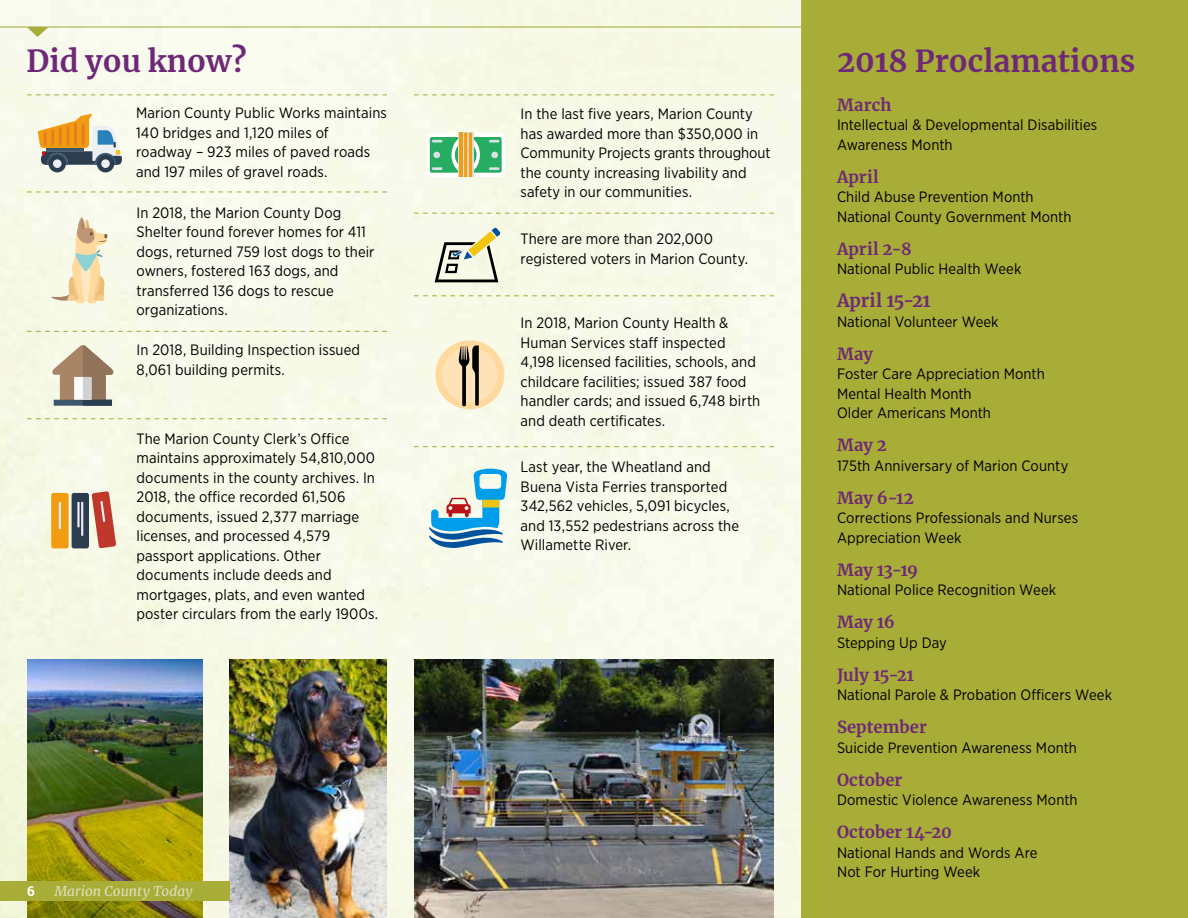
<style>
.page{position:relative;width:1188px;height:918px;background:#fff}
.page>*{position:absolute;margin:0;border:0;box-sizing:border-box;transform-origin:0 0}
.t1{font:700 30px "Merriweather";color:#6f2877}
.t2{font:700 18px "Merriweather";letter-spacing:-.005em;color:#6f2877}
.t3{font:700 16.5px "Merriweather";letter-spacing:.01em;color:#6f2877}
.t4{font:15px/19.5px "Gotham Narrow";letter-spacing:.005em;color:#000}
.t5{font:italic 13.5px "Merriweather";letter-spacing:.005em;color:#e0dfba}
.t6{font:700 13.5px "Roboto Slab";color:#fff}
</style>
<div class="page">
<div style="left:0;top:0;width:801px;height:918px;background:#f7fae9"></div>
<hr style="left:0;top:27px;width:1188px;height:1px;background:#a7ad37">
<img style="left:414px;top:660px;width:360px;height:258px">
<div style="left:801px;top:0;width:387px;height:918px;background:#a7ad37"></div>
<img style="left:230px;top:660px;width:157px;height:258px">
<img style="left:27px;top:660px;width:175px;height:258px">
<svg style="left:27px;top:192px;width:360px;height:1px"></svg>
<svg style="left:27px;top:331px;width:360px;height:1px"></svg>
<svg style="left:27px;top:418px;width:360px;height:1px"></svg>
<svg style="left:27px;top:94px;width:360px;height:1px"></svg>
<svg style="left:414px;top:94px;width:360px;height:1px"></svg>
<svg style="left:51px;top:217px;width:57px;height:90px;background:#eee4c6"></svg>
<svg style="left:27px;top:27px;width:21px;height:10px"></svg>
<div style="left:0;top:881px;width:230px;height:20px;background:#a7ad37"></div>
<div style="left:51px;top:493px;width:18px;height:55px;background:#f29c12;border-radius:2px"></div>
<div style="left:72px;top:493px;width:17px;height:55px;background:#2b3d4f;border-radius:2px"></div>
<hr style="left:59px;top:502px;width:2px;height:27px;background:#edf0f2">
<hr style="left:77px;top:502px;width:3px;height:25px;background:#edf0f2">
<hr style="left:81px;top:502px;width:2px;height:34px;background:#edf0f2">
<svg style="left:92px;top:491px;width:24px;height:57px"></svg>
<svg style="left:414px;top:213px;width:360px;height:1px"></svg>
<svg style="left:414px;top:295px;width:360px;height:1px"></svg>
<div style="left:97px;top:155px;width:17px;height:17px;background:#2b3d4f;border-radius:50%"></div>
<div style="left:48px;top:155px;width:18px;height:17px;background:#2b3d4f;border-radius:50%"></div>
<div style="left:101px;top:159px;width:9px;height:9px;background:#edf0f2;border-radius:50%"></div>
<div style="left:53px;top:159px;width:9px;height:9px;background:#edf0f2;border-radius:50%"></div>
<svg style="left:38px;top:114px;width:85px;height:51px"></svg>
<hr style="left:74px;top:123px;width:3px;height:23px;background:#e67d21">
<hr style="left:67px;top:125px;width:2px;height:21px;background:#e67d21">
<hr style="left:59px;top:128px;width:3px;height:18px;background:#e67d21">
<hr style="left:51px;top:130px;width:3px;height:16px;background:#e67d21">
<hr style="left:44px;top:132px;width:3px;height:14px;background:#e67d21">
<hr style="left:82px;top:123px;width:3px;height:23px;background:#e67d21">
<svg style="left:52px;top:345px;width:61px;height:57px;background:#beab93"></svg>
<div style="left:54px;top:400px;width:58px;height:6px;background:#3d576e"></div>
<div style="left:83px;top:400px;width:29px;height:6px;background:#2b3d4f"></div>
<div style="left:74px;top:377px;width:17px;height:23px;background:#fff"></div>
<div style="left:83px;top:377px;width:8px;height:23px;background:#d1d1d1"></div>
<svg style="left:414px;top:446px;width:360px;height:1px"></svg>
<div style="left:426px;top:133px;width:79px;height:44px;background:linear-gradient(to bottom,#fff,#fff);border-radius:6px"></div>
<svg style="left:430px;top:133px;width:72px;height:44px"></svg>
<svg style="left:435px;top:228px;width:65px;height:54px;background:#c7c8b1"></svg>
<svg style="left:429px;top:468px;width:78px;height:80px;background:#98c3d3"></svg>
<div style="left:435px;top:340px;width:69px;height:69px;background:#ffd99e;border-radius:50%"></div>
<div style="left:442px;top:347px;width:55px;height:55px;background:#ffe3b8;border-radius:50%"></div>
<svg style="left:459px;top:346px;width:20px;height:60px"></svg>
<h1 class="t1" style="left:27px;top:40px;width:221px">Did you know?</h1>
<p class="t4" style="left:136px;top:103px;width:252px">Marion County Public Works maintains<br>140 bridges and 1,120 miles of roadway – 923 miles of paved roads and 197 miles of gravel roads.</p>
<p class="t4" style="left:137px;top:202px;width:239px">In 2018, the Marion County Dog<br>Shelter found forever homes for 411 dogs, returned 759 lost dogs to their owners, fostered 163 dogs, and transferred 136 dogs to rescue organizations.</p>
<p class="t4" style="left:137px;top:340px;width:225px">In 2018, Building Inspection issued<br>8,061 building permits.</p>
<p class="t4" style="left:137px;top:429px;width:243px">The Marion County Clerk’s Office maintains approximately 54,810,000 documents in the county archives. In 2018, the office recorded 61,506 documents, issued 2,377 marriage licenses, and processed 4,579 passport applications. Other documents include deeds and mortgages, plats, and even wanted poster circulars from the early 1900s.</p>
<p class="t6" style="left:27px;top:882px;width:9px">6</p>
<p class="t5" style="left:54px;top:882px;width:140px">Marion County Today</p>
<p class="t4" style="left:521px;top:104px;width:252px">In the last five years, Marion County has awarded more than $350,000 in Community Projects grants throughout the county increasing livability and safety in our communities.</p>
<p class="t4" style="left:521px;top:229px;width:229px">There are more than 202,000 registered voters in Marion County.</p>
<p class="t4" style="left:521px;top:313px;width:241px">In 2018, Marion County Health &amp; Human Services staff inspected 4,198 licensed facilities, schools, and childcare facilities; issued 387 food handler cards; and issued 6,748 birth and death certificates.</p>
<p class="t4" style="left:521px;top:457px;width:220px">Last year, the Wheatland and<br>Buena Vista Ferries transported<br>342,562 vehicles, 5,091 bicycles, and 13,552 pedestrians across the<br>Willamette River.</p>
<h1 class="t1" style="left:837px;top:40px;width:300px">2018 Proclamations</h1>
<p class="t3" style="left:837px;top:93px;width:56px">March</p>
<p class="t4" style="left:837px;top:115px;width:262px">Intellectual &amp; Developmental Disabilities<br>Awareness Month</p>
<p class="t3" style="left:837px;top:165px;width:43px">April</p>
<p class="t4" style="left:837px;top:187px;width:236px">Child Abuse Prevention Month<br>National County Government Month</p>
<p class="t3" style="left:837px;top:237px;width:76px">April 2-8</p>
<p class="t4" style="left:837px;top:259px;width:186px">National Public Health Week</p>
<p class="t2" style="left:837px;top:288px;width:95px">April 15-21</p>
<p class="t4" style="left:837px;top:311px;width:163px">National Volunteer Week</p>
<p class="t3" style="left:837px;top:342px;width:38px">May</p>
<p class="t4" style="left:837px;top:364px;width:209px">Foster Care Appreciation Month<br>Mental Health Month<br>Older Americans Month</p>
<p class="t3" style="left:837px;top:434px;width:51px">May 2</p>
<p class="t4" style="left:837px;top:455px;width:233px">175th Anniversary of Marion County</p>
<p class="t3" style="left:837px;top:486px;width:78px">May 6-12</p>
<p class="t4" style="left:837px;top:508px;width:243px">Corrections Professionals and Nurses<br>Appreciation Week</p>
<p class="t3" style="left:837px;top:558px;width:83px">May 13-19</p>
<p class="t4" style="left:837px;top:580px;width:221px">National Police Recognition Week</p>
<p class="t3" style="left:837px;top:611px;width:59px">May 16</p>
<p class="t4" style="left:837px;top:632px;width:111px">Stepping Up Day</p>
<p class="t3" style="left:837px;top:663px;width:78px">July 15-21</p>
<p class="t4" style="left:837px;top:685px;width:277px">National Parole &amp; Probation Officers Week</p>
<p class="t3" style="left:837px;top:716px;width:91px">September</p>
<p class="t4" style="left:837px;top:737px;width:241px">Suicide Prevention Awareness Month</p>
<p class="t3" style="left:837px;top:768px;width:67px">October</p>
<p class="t4" style="left:837px;top:790px;width:242px">Domestic Violence Awareness Month</p>
<p class="t3" style="left:837px;top:821px;width:117px">October 14-20</p>
<p class="t4" style="left:837px;top:842px;width:202px">National Hands and Words Are<br>Not For Hurting Week</p>
</div>
